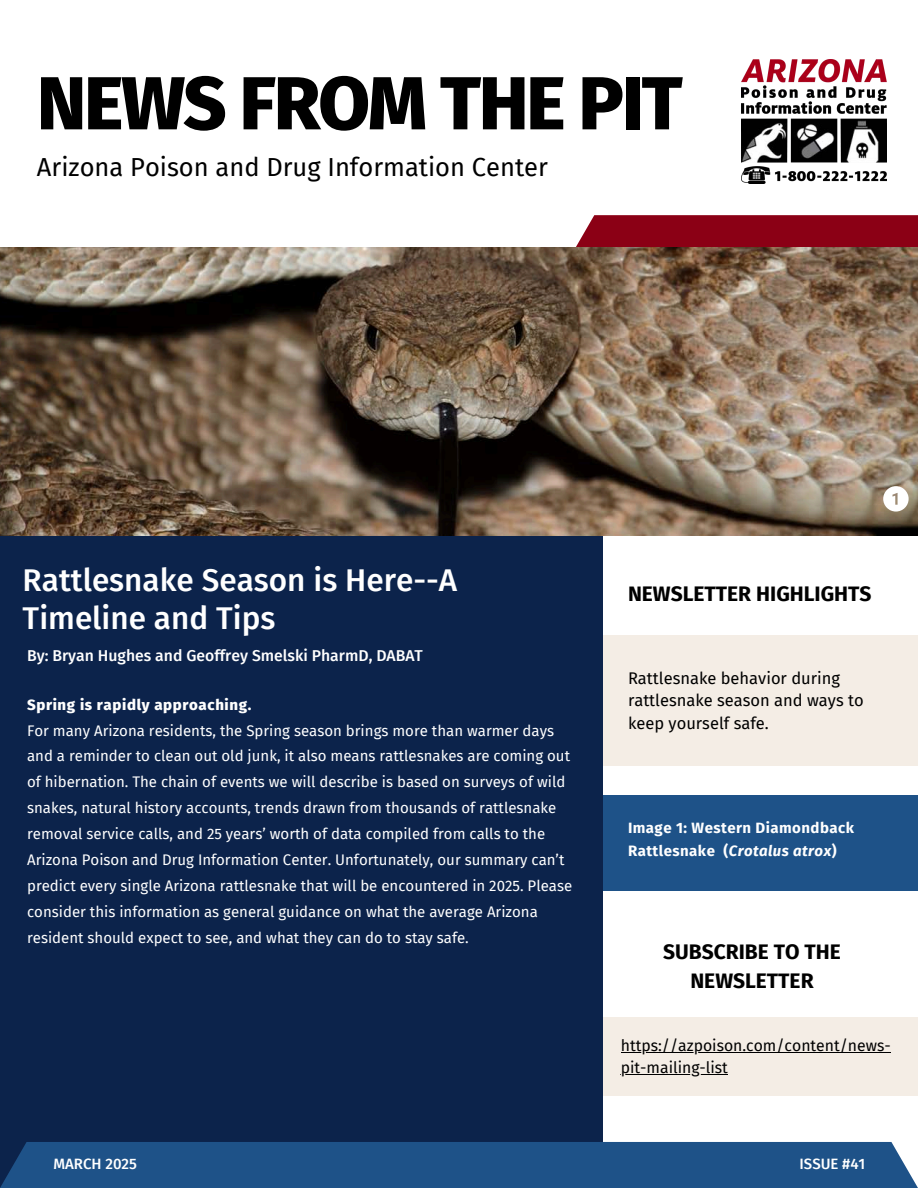
<style>
.page{position:relative;width:918px;height:1188px;background:#fff}
.page>*{position:absolute;margin:0;border:0;box-sizing:border-box;transform-origin:0 0}
.t1{font:800 75px "Fira Sans";letter-spacing:-.03em;color:#000}
.t2{font:500 31.5px/37.2px "Fira Sans";color:#fff}
.t3{font:25.5px "Fira Sans";color:#000}
.t4{font:700 21px/29.2px "Fira Sans";color:#000;text-align:center}
.t5{font:16.5px/22.5px "Fira Sans";color:#000}
.t6{font:15.75px "Fira Sans";color:#000}
.t7{font:500 15.75px "Fira Sans";color:#fff}
.t8{font:15px/25.8px "Fira Sans";color:#fff}
.t9{font:700 15px/23.7px "Fira Sans";letter-spacing:.03em;color:#fff}
.t10{font:800 15px "Fira Sans";letter-spacing:.045em;color:#fff}
.t11{font:500 15px "Fira Sans";color:#fff}
.s1{font-style:italic}
</style>
<div class="page">
<svg style="left:574px;top:215px;width:344px;height:33px;background:#8e0c1f"></svg>
<div style="left:595px;top:795px;width:323px;height:96px;background:#1e5288"></div>
<div style="left:0;top:527px;width:602px;height:661px;background:#0c234b"></div>
<div style="left:603px;top:636px;width:315px;height:130px;background:#f4ede5"></div>
<div style="left:0;top:1142px;width:918px;height:46px;background:#1e5288"></div>
<img style="left:741px;top:60px;width:146px;height:123px">
<img style="left:0;top:248px;width:918px;height:288px">
<svg style="left:865px;top:482px;width:46px;height:45px"></svg>
<div style="left:603px;top:1018px;width:315px;height:78px;background:#f4ede5"></div>
<hr style="left:621px;top:1052px;width:270px;height:1px;background:#000">
<hr style="left:621px;top:1074px;width:107px;height:1px;background:#000">
<p class="t1" style="left:37px;top:59px;width:647px">NEWS FROM THE PIT</p>
<p class="t3" style="left:37px;top:152px;width:512px">Arizona Poison and Drug Information Center</p>
<p class="t2" style="left:23px;top:562px;width:436px">Rattlesnake Season is Here--A<br>Timeline and Tips</p>
<h6 class="t7" style="left:27px;top:647px;width:397px">By: Bryan Hughes and Geoffrey Smelski PharmD, DABAT</h6>
<h4 class="t10" style="left:27px;top:696px;width:226px">Spring is rapidly approaching.</h4>
<p class="t8" style="left:27px;top:718px;width:547px">For many Arizona residents, the Spring season brings more than warmer days and a reminder to clean out old junk, it also means rattlesnakes are coming out of hibernation. The chain of events we will describe is based on surveys of wild snakes, natural history accounts, trends drawn from thousands of rattlesnake removal service calls, and 25 years’ worth of data compiled from calls to the Arizona Poison and Drug Information Center. Unfortunately, our summary can’t predict every single Arizona rattlesnake that will be encountered in 2025. Please consider this information as general guidance on what the average Arizona resident should expect to see, and what they can do to stay safe.</p>
<p class="t4" style="left:628px;top:579px;width:245px">NEWSLETTER HIGHLIGHTS</p>
<h1 class="t5" style="left:628px;top:667px;width:237px">Rattlesnake behavior during rattlesnake season and ways to keep yourself safe.</h1>
<p class="t9" style="left:628px;top:816px;width:228px">Image 1: Western Diamondback<br>Rattlesnake (<span class="s1">Crotalus atrox</span>)</p>
<p class="t4" style="left:663px;top:938px;width:179px">SUBSCRIBE TO THE<br>NEWSLETTER</p>
<h3 class="t6" style="left:621px;top:1036px;width:271px">https://azpoison.com/content/news-</h3>
<p class="t6" style="left:621px;top:1058px;width:109px">pit-mailing-list</p>
<p class="t11" style="left:53px;top:1155px;width:85px">MARCH 2025</p>
<h2 class="t11" style="left:800px;top:1155px;width:67px">ISSUE #41</h2>
</div>
